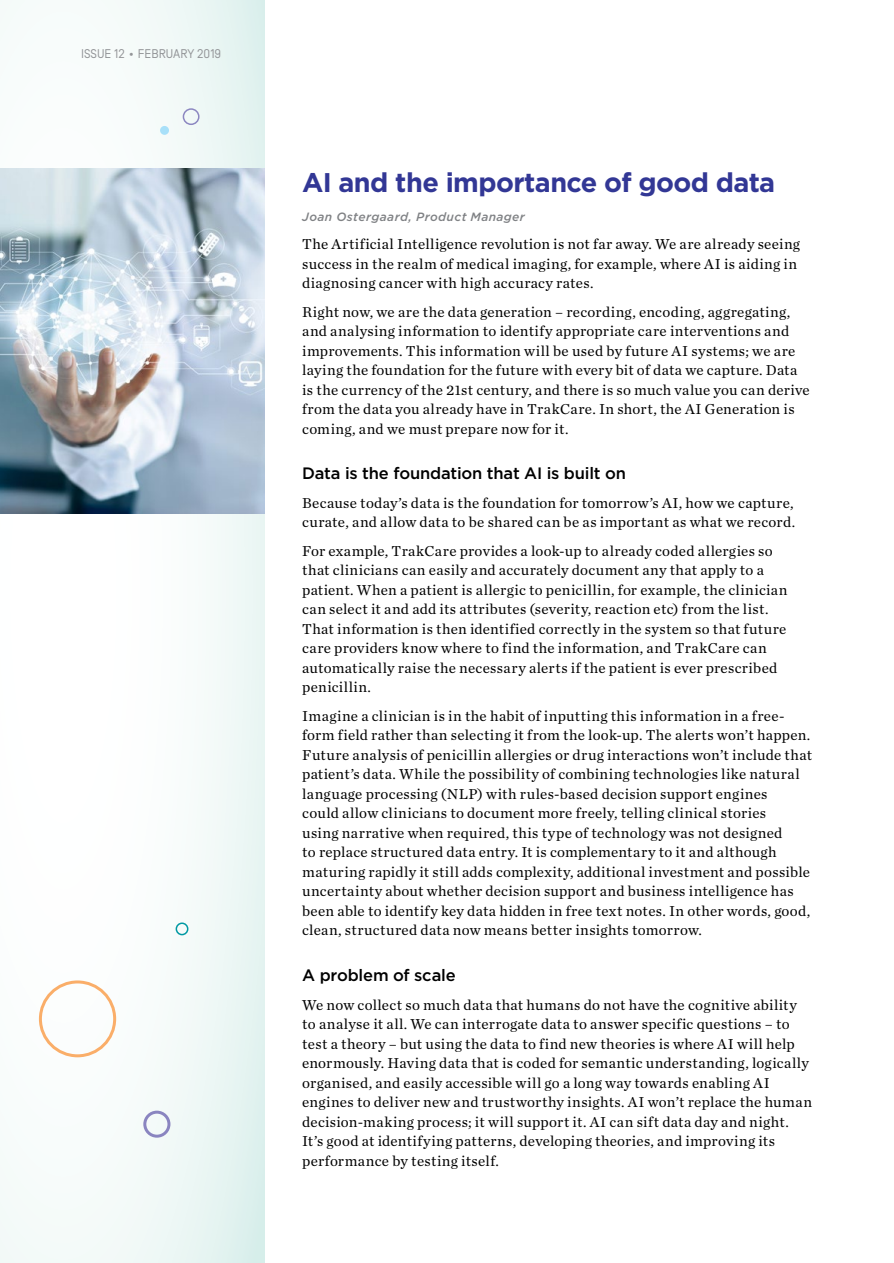
<style>
.page{position:relative;width:894px;height:1263px;background:#fff}
.page>*{position:absolute;margin:0;border:0;box-sizing:border-box;transform-origin:0 0}
.t1{font:700 27px "Gotham";letter-spacing:-.025em;color:#323795}
.t2{font:500 16.5px "Gotham";letter-spacing:-.01em;color:#000}
.t3{font:15px/19.5px "Chronicle Text G1";letter-spacing:.02em;color:#000}
.t4{font:12.6px "Simplon Norm";color:#939598}
.t5{font:italic 500 12px "Gotham";letter-spacing:.035em;color:#808285}
.s1{font-size:9px}
</style>
<div class="page">
<div style="left:0;top:0;width:265px;height:1263px;background:linear-gradient(to right,#fff,#ebf6f4)"></div>
<div style="left:143px;top:1110px;width:27px;height:27px;border:3px solid #8a85c0;border-radius:50%"></div>
<div style="left:183px;top:108px;width:16px;height:17px;border:2px solid #8c87c1;border-radius:50%"></div>
<div style="left:160px;top:126px;width:9px;height:9px;background:#a8e0f9;border-radius:50%"></div>
<div style="left:39px;top:980px;width:77px;height:77px;border:3px solid #faae69;border-radius:50%"></div>
<div style="left:175px;top:922px;width:13px;height:13px;border:2px solid #0099a3;border-radius:50%"></div>
<img style="left:0;top:168px;width:265px;height:345px">
<p class="t4" style="left:81px;top:47px;width:142px">ISSUE 12 <span class="s1">•</span> FEBRUARY 2019</p>
<h1 class="t1" style="left:302px;top:165px;width:474px">AI and the importance of good data</h1>
<p class="t5" style="left:302px;top:209px;width:224px">Joan Ostergaard, Product Manager</p>
<p class="t3" style="left:302px;top:234px;width:499px">The Artificial Intelligence revolution is not far away. We are already seeing success in the realm of medical imaging, for example, where AI is aiding in diagnosing cancer with high accuracy rates.</p>
<p class="t3" style="left:302px;top:301px;width:509px">Right now, we are the data generation – recording, encoding, aggregating, and analysing information to identify appropriate care interventions and improvements. This information will be used by future AI systems; we are laying the foundation for the future with every bit of data we capture. Data is the currency of the 21st century, and there is so much value you can derive from the data you already have in TrakCare. In short, the AI Generation is coming, and we must prepare now for it.</p>
<p class="t2" style="left:302px;top:462px;width:325px">Data is the foundation that AI is built on</p>
<p class="t3" style="left:302px;top:492px;width:494px">Because today’s data is the foundation for tomorrow’s AI, how we capture, curate, and allow data to be shared can be as important as what we record.</p>
<p class="t3" style="left:302px;top:540px;width:486px">For example, TrakCare provides a look-up to already coded allergies so that clinicians can easily and accurately document any that apply to a patient. When a patient is allergic to penicillin, for example, the clinician can select it and add its attributes (severity, reaction etc) from the list.<br>That information is then identified correctly in the system so that future care providers know where to find the information, and TrakCare can automatically raise the necessary alerts if the patient is ever prescribed penicillin.</p>
<p class="t3" style="left:302px;top:705px;width:511px">Imagine a clinician is in the habit of inputting this information in a free&shy;form field rather than selecting it from the look-up. The alerts won’t happen.<br>Future analysis of penicillin allergies or drug interactions won’t include that patient’s data. While the possibility of combining technologies like natural language processing (NLP) with rules-based decision support engines<br>could allow clinicians to document more freely, telling clinical stories<br>using narrative when required, this type of technology was not designed<br>to replace structured data entry. It is complementary to it and although maturing rapidly it still adds complexity, additional investment and possible uncertainty about whether decision support and business intelligence has been able to identify key data hidden in free text notes. In other words, good, clean, structured data now means better insights tomorrow.</p>
<p class="t2" style="left:302px;top:964px;width:155px">A problem of scale</p>
<p class="t3" style="left:302px;top:994px;width:511px">We now collect so much data that humans do not have the cognitive ability to analyse it all. We can interrogate data to answer specific questions – to test a theory – but using the data to find new theories is where AI will help enormously. Having data that is coded for semantic understanding, logically organised, and easily accessible will go a long way towards enabling AI engines to deliver new and trustworthy insights. AI won’t replace the human decision-making process; it will support it. AI can sift data day and night.<br>It’s good at identifying patterns, developing theories, and improving its performance by testing itself.</p>
</div>
